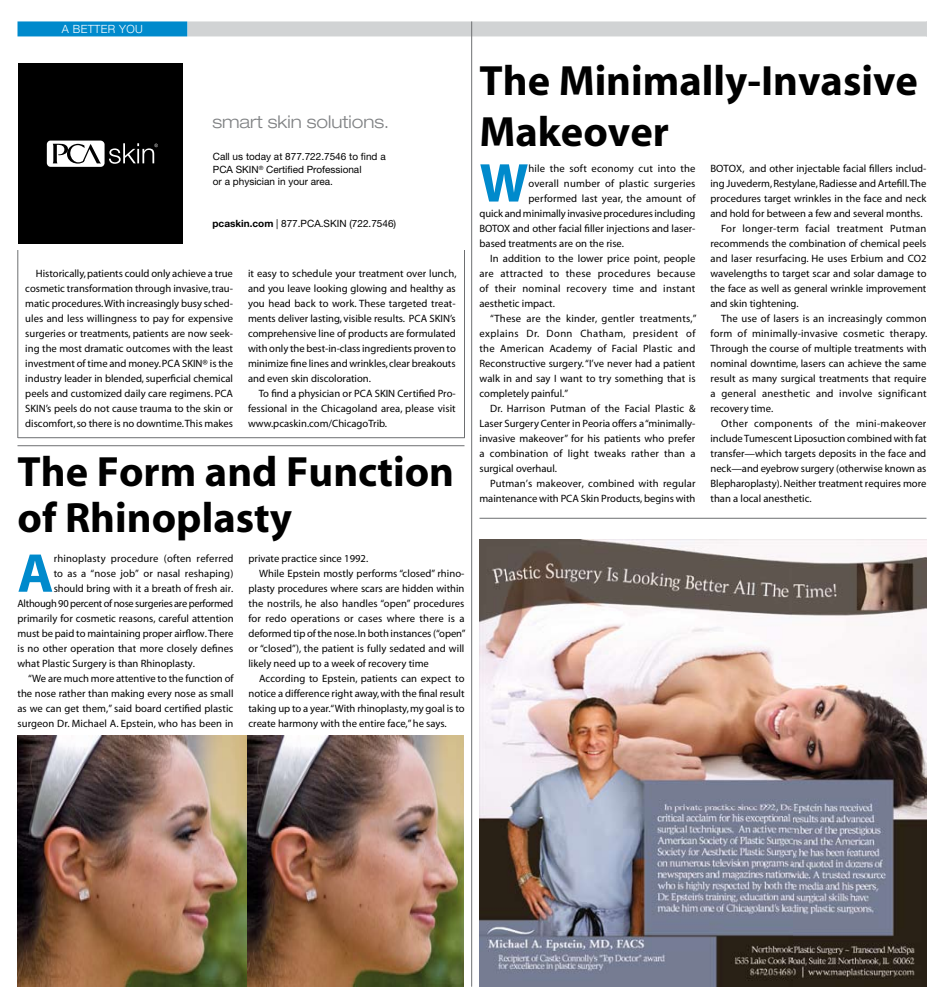
<style>
.page{position:relative;width:945px;height:1008px;background:#fff}
.page>*{position:absolute;margin:0;border:0;box-sizing:border-box;transform-origin:0 0}
.t1{font:700 55.12px "Myriad";color:#008acc}
.t2{font:700 42.5px/51px "Myriad";color:#000}
.t3{font:300 expanded 17.5px "Helvetica Neue LT Std";color:#808284}
.t4{font:300 11.25px "Helvetica Neue";letter-spacing:.03em;color:#fff}
.t5{font:10.62px/15px "Myriad";letter-spacing:.005em;color:#000;text-align:justify}
.t6{font:10.62px "Myriad";letter-spacing:.025em;color:#000}
.t7{font:10.62px "Myriad";letter-spacing:.03em;color:#000}
.t8{font:10.62px "Myriad";letter-spacing:-.025em;color:#000}
.t9{font:10.62px "Myriad";letter-spacing:.035em;color:#000}
.t10{font:10px/12.5px "Helvetica Neue LT Std";color:#000}
.s1{font-weight:700}
</style>
<div class="page">
<div style="left:187px;top:21px;width:740px;height:15px;background:#d1d3d4"></div>
<div style="left:18px;top:21px;width:169px;height:15px;background:#008acc"></div>
<div style="left:18px;top:63px;width:164px;height:180px;background:#000"></div>
<div style="left:47px;top:141px;width:58px;height:26px;background:#fff;border-radius:4px"></div>
<svg style="left:53px;top:144px;width:48px;height:20px"></svg>
<svg style="left:109px;top:143px;width:49px;height:21px"></svg>
<hr style="left:18px;top:250px;width:1px;height:188px;background:#6d6f71">
<hr style="left:464px;top:250px;width:1px;height:188px;background:#6d6f71">
<hr style="left:18px;top:437px;width:447px;height:1px;background:#6d6f71">
<img style="left:18px;top:735px;width:445px;height:251px">
<hr style="left:480px;top:518px;width:447px;height:1px;background:#6d6f71">
<hr style="left:471px;top:21px;width:1px;height:965px;background:#6d6f71">
<hr style="left:18px;top:445px;width:447px;height:1px;background:#6d6f71">
<img style="left:480px;top:539px;width:447px;height:447px">
<p class="t4" style="left:62px;top:22px;width:82px">A BETTER YOU</p>
<h3 class="t3" style="left:212px;top:111px;width:178px">smart skin solutions.</h3>
<p class="t10" style="left:213px;top:150px;width:174px">Call us today at 877.722.7546 to find a<br>PCA SKIN<sup>®</sup> Certified Professional<br>or a physician in your area.</p>
<p class="t10" style="left:212px;top:217px;width:185px"><span class="s1">pcaskin.com</span> | 877.PCA.SKIN (722.7546)</p>
<p class="t5" style="left:25px;top:266px;width:209px;text-indent:11px">Historically, patients could only achieve a true cosmetic transformation through invasive, trau&shy;matic procedures. With increasingly busy sched&shy;ules and less willingness to pay for expensive surgeries or treatments, patients are now seek&shy;ing the most dramatic outcomes with the least investment of time and money. PCA SKIN® is the industry leader in blended, superficial chemical peels and customized daily care regimens. PCA SKIN’s peels do not cause trauma to the skin or discomfort, so there is no downtime. This makes</p>
<p class="t5" style="left:248px;top:266px;width:210px">it easy to schedule your treatment over lunch, and you leave looking glowing and healthy as you head back to work. These targeted treat&shy;ments deliver lasting, visible results. PCA SKIN’s comprehensive line of products are formulated with only the best-in-class ingredients proven to minimize fine lines and wrinkles, clear breakouts and even skin discoloration.</p>
<p class="t5" style="left:248px;top:386px;width:209px;text-indent:11px">To find a physician or PCA SKIN Certified Pro&shy;fessional in the Chicagoland area, please visit www.pcaskin.com/ChicagoTrib.</p>
<h2 class="t2" style="left:18px;top:450px;width:438px;line-height:46.2px">The Form and Function of Rhinoplasty</h2>
<h1 class="t1" style="left:18px;top:545px;width:38px">A</h1>
<p class="t5" style="left:54px;top:551px;width:181px">rhinoplasty procedure (often referred</p>
<p class="t5" style="left:54px;top:566px;width:181px">to as a “nose job” or nasal reshaping)</p>
<p class="t5" style="left:54px;top:581px;width:181px">should bring with it a breath of fresh air.</p>
<p class="t8" style="left:18px;top:598px;width:217px">Although 90 percent of nose surgeries are performed</p>
<p class="t5" style="left:18px;top:611px;width:218px">primarily for cosmetic reasons, careful attention</p>
<p class="t5" style="left:18px;top:626px;width:217px">must be paid to maintaining proper airflow. There</p>
<p class="t5" style="left:18px;top:641px;width:217px">is no other operation that more closely defines</p>
<p class="t5" style="left:18px;top:656px;width:179px">what Plastic Surgery is than Rhinoplasty.</p>
<p class="t5" style="left:28px;top:671px;width:207px">“We are much more attentive to the function of</p>
<p class="t5" style="left:18px;top:686px;width:217px">the nose rather than making every nose as small</p>
<p class="t5" style="left:18px;top:701px;width:217px">as we can get them,” said board certified plastic</p>
<p class="t5" style="left:18px;top:716px;width:218px">surgeon Dr. Michael A. Epstein, who has been in</p>
<p class="t5" style="left:249px;top:551px;width:121px">private practice since 1992.</p>
<p class="t5" style="left:259px;top:566px;width:207px">While Epstein mostly performs “closed” rhino-</p>
<p class="t5" style="left:249px;top:581px;width:218px">plasty procedures where scars are hidden within</p>
<p class="t5" style="left:249px;top:596px;width:218px">the nostrils, he also handles “open” procedures</p>
<p class="t5" style="left:249px;top:611px;width:218px">for redo operations or cases where there is a</p>
<p class="t5" style="left:249px;top:626px;width:219px">deformed tip of the nose. In both instances (“open”</p>
<p class="t5" style="left:249px;top:641px;width:217px">or “closed”), the patient is fully sedated and will</p>
<p class="t5" style="left:249px;top:656px;width:182px">likely need up to a week of recovery time</p>
<p class="t5" style="left:259px;top:671px;width:207px">According to Epstein, patients can expect to</p>
<p class="t5" style="left:249px;top:686px;width:218px">notice a difference right away, with the final result</p>
<p class="t5" style="left:249px;top:701px;width:218px">taking up to a year.“With rhinoplasty, my goal is to</p>
<p class="t5" style="left:249px;top:716px;width:200px">create harmony with the entire face,” he says.</p>
<h2 class="t2" style="left:480px;top:57px;width:440px">The Minimally-Invasive<br>Makeover</h2>
<h1 class="t1" style="left:480px;top:155px;width:50px">W</h1>
<p class="t5" style="left:528px;top:161px;width:169px">hile the soft economy cut into the</p>
<p class="t5" style="left:528px;top:176px;width:169px">overall number of plastic surgeries</p>
<p class="t5" style="left:528px;top:191px;width:168px">performed last year, the amount of</p>
<p class="t5" style="left:480px;top:206px;width:217px">quick and minimally invasive procedures including</p>
<p class="t5" style="left:480px;top:221px;width:218px">BOTOX and other facial filler injections and laser-</p>
<p class="t5" style="left:480px;top:236px;width:146px">based treatments are on the rise.</p>
<p class="t5" style="left:490px;top:251px;width:207px">In addition to the lower price point, people</p>
<p class="t7" style="left:480px;top:268px;width:218px">are attracted to these procedures because</p>
<p class="t6" style="left:480px;top:283px;width:217px">of their nominal recovery time and instant</p>
<p class="t5" style="left:480px;top:296px;width:77px">aesthetic impact.</p>
<p class="t5" style="left:490px;top:311px;width:208px">“These are the kinder, gentler treatments,”</p>
<p class="t9" style="left:480px;top:328px;width:217px">explains Dr. Donn Chatham, president of</p>
<p class="t5" style="left:480px;top:341px;width:217px">the American Academy of Facial Plastic and</p>
<p class="t5" style="left:480px;top:356px;width:217px">Reconstructive surgery. “I’ve never had a patient</p>
<p class="t5" style="left:480px;top:371px;width:218px">walk in and say I want to try something that is</p>
<p class="t5" style="left:480px;top:386px;width:90px">completely painful.”</p>
<p class="t5" style="left:490px;top:401px;width:207px">Dr. Harrison Putman of the Facial Plastic &amp;</p>
<p class="t5" style="left:480px;top:416px;width:217px">Laser Surgery Center in Peoria offers a “minimally-</p>
<p class="t5" style="left:480px;top:431px;width:217px">invasive makeover” for his patients who prefer</p>
<p class="t5" style="left:480px;top:446px;width:218px">a combination of light tweaks rather than a</p>
<p class="t5" style="left:480px;top:461px;width:79px">surgical overhaul.</p>
<p class="t5" style="left:490px;top:476px;width:207px">Putman’s makeover, combined with regular</p>
<p class="t5" style="left:480px;top:491px;width:217px">maintenance with PCA Skin Products, begins with</p>
<p class="t5" style="left:711px;top:161px;width:218px">BOTOX, and other injectable facial fillers includ-</p>
<p class="t5" style="left:711px;top:176px;width:217px">ing Juvederm, Restylane, Radiesse and Artefill.The</p>
<p class="t5" style="left:711px;top:191px;width:217px">procedures target wrinkles in the face and neck</p>
<p class="t5" style="left:711px;top:206px;width:214px">and hold for between a few and several months.</p>
<p class="t7" style="left:721px;top:223px;width:207px">For longer-term facial treatment Putman</p>
<p class="t5" style="left:711px;top:236px;width:217px">recommends the combination of chemical peels</p>
<p class="t5" style="left:711px;top:251px;width:218px">and laser resurfacing. He uses Erbium and CO2</p>
<p class="t5" style="left:711px;top:266px;width:218px">wavelengths to target scar and solar damage to</p>
<p class="t5" style="left:711px;top:281px;width:217px">the face as well as general wrinkle improvement</p>
<p class="t5" style="left:711px;top:296px;width:90px">and skin tightening.</p>
<p class="t5" style="left:721px;top:311px;width:207px">The use of lasers is an increasingly common</p>
<p class="t5" style="left:711px;top:326px;width:218px">form of minimally-invasive cosmetic therapy.</p>
<p class="t5" style="left:711px;top:341px;width:218px">Through the course of multiple treatments with</p>
<p class="t5" style="left:711px;top:356px;width:218px">nominal downtime, lasers can achieve the same</p>
<p class="t5" style="left:711px;top:371px;width:217px">result as many surgical treatments that require</p>
<p class="t6" style="left:711px;top:388px;width:218px">a general anesthetic and involve significant</p>
<p class="t5" style="left:711px;top:401px;width:64px">recovery time.</p>
<p class="t6" style="left:721px;top:418px;width:207px">Other components of the mini-makeover</p>
<p class="t5" style="left:711px;top:431px;width:218px">include Tumescent Liposuction combined with fat</p>
<p class="t5" style="left:711px;top:446px;width:217px">transfer—which targets deposits in the face and</p>
<p class="t5" style="left:711px;top:461px;width:217px">neck—and eyebrow surgery (otherwise known as</p>
<p class="t5" style="left:711px;top:476px;width:217px">Blepharoplasty). Neither treatment requires more</p>
<p class="t5" style="left:711px;top:491px;width:103px">than a local anesthetic.</p>
</div>
